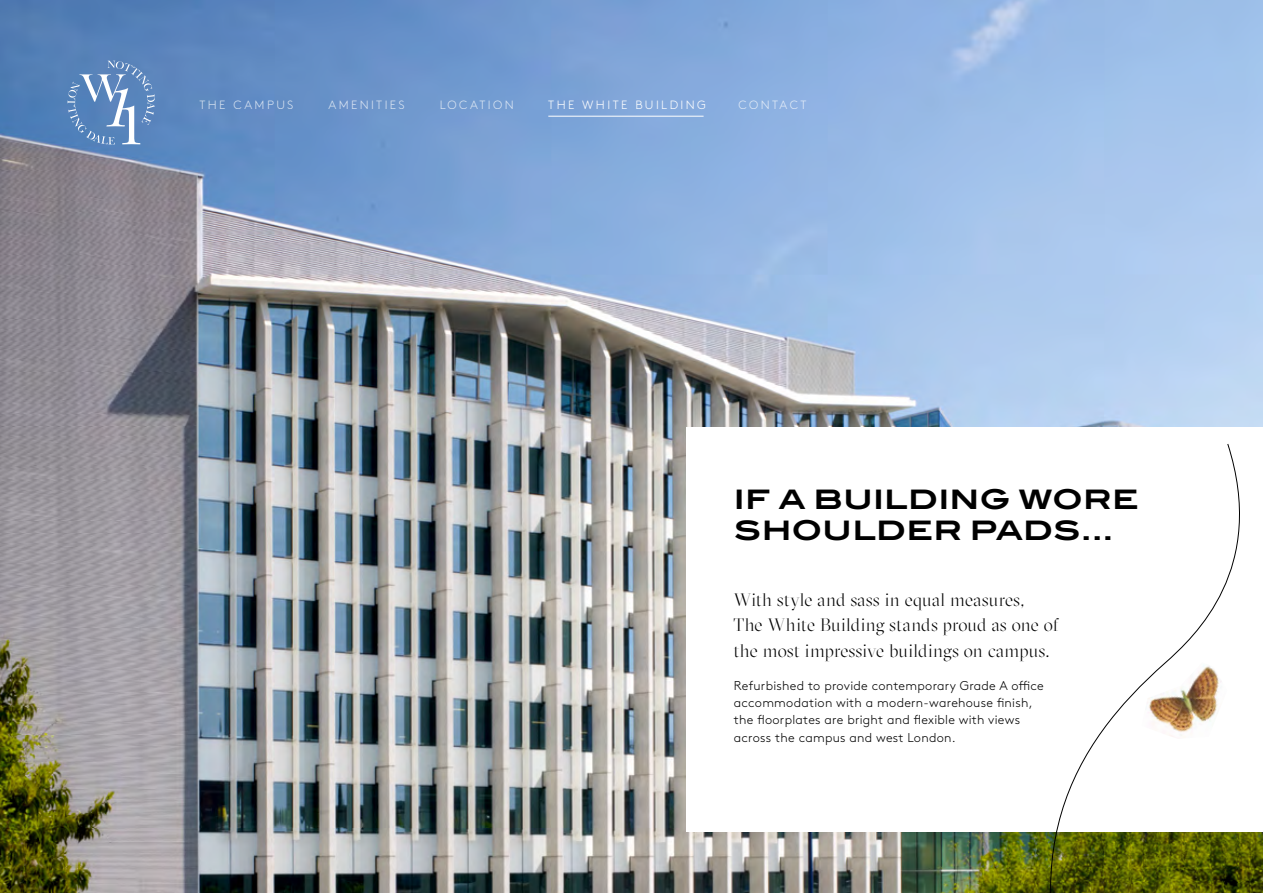
<style>
.page{position:relative;width:1263px;height:893px;background:#fff}
.page>*{position:absolute;margin:0;border:0;box-sizing:border-box;transform-origin:0 0}
.t1{font:700 27px/31.5px "Blair ITC";letter-spacing:.005em;color:#000}
.t2{font:300 18px/25.5px "GT Sectra Display Trial";letter-spacing:.02em;color:#000}
.t3{font:300 12.75px/17.2px "Brown";letter-spacing:.02em;color:#000}
.t4{font:300 12px "Brown";letter-spacing:.2em;color:#fff}
</style>
<div class="page">
<img style="left:0;top:0;width:1263px;height:893px">
<div style="left:686px;top:427px;width:577px;height:405px;background:#fff"></div>
<svg style="left:1008px;top:444px;width:255px;height:449px"></svg>
<img style="left:1141px;top:662px;width:86px;height:77px">
<svg style="left:68px;top:61px;width:87px;height:83px;background:#6f94c4"></svg>
<hr style="left:548px;top:116px;width:156px;height:1px;background:#fff">
<p class="t4" style="left:199px;top:96px;width:96px">THE CAMPUS</p>
<p class="t4" style="left:328px;top:96px;width:78px">AMENITIES</p>
<p class="t4" style="left:439px;top:96px;width:76px">LOCATION</p>
<p class="t4" style="left:548px;top:96px;width:159px">THE WHITE BUILDING</p>
<p class="t4" style="left:738px;top:96px;width:69px">CONTACT</p>
<h1 class="t1" style="left:734px;top:483px;width:406px">IF A BUILDING WORE<br>SHOULDER PADS...</h1>
<h2 class="t2" style="left:734px;top:589px;width:326px">With style and sass in equal measures,<br>The White Building stands proud as one of the most impressive buildings on campus.</h2>
<p class="t3" style="left:734px;top:676px;width:311px">Refurbished to provide contemporary Grade A office accommodation with a modern-warehouse finish, the floorplates are bright and flexible with views across the campus and west London.</p>
</div>
